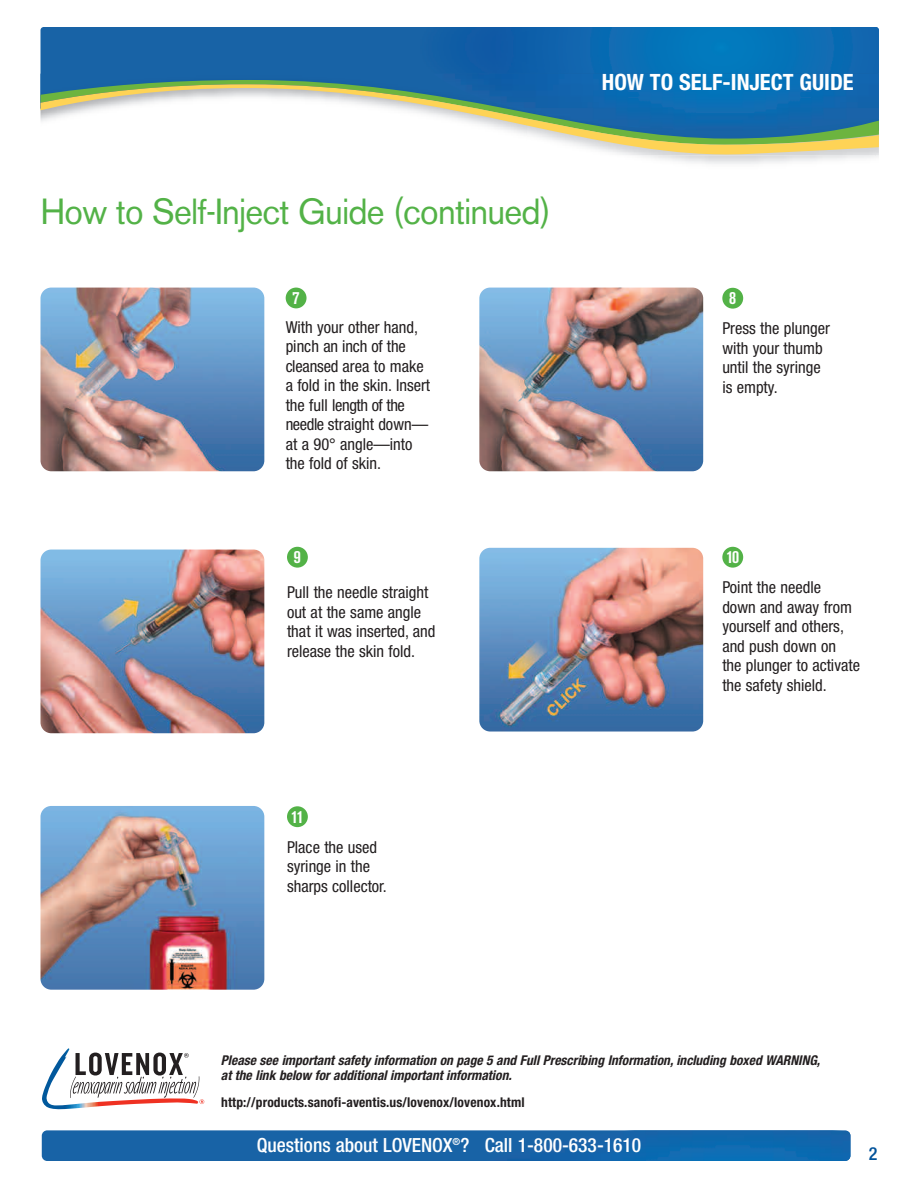
<style>
.page{position:relative;width:918px;height:1188px;background:#fff}
.page>*{position:absolute;margin:0;border:0;box-sizing:border-box;transform-origin:0 0}
.t1{font:36px "Akzidenz Grotesk BE";letter-spacing:-.025em;color:#53b247;scale:.95 1}
.t2{font:700 condensed 22.5px "Helvetica Neue";color:#fff}
.t3{font:500 condensed 19.5px "Helvetica Neue";color:#fff}
.t4{font:500 condensed 18px "Helvetica Neue";color:#01529a}
.t5{font:700 condensed 17.85px "Akzidenz Grotesk BE";color:#fff}
.t6{font:condensed 16.5px/19.5px "Helvetica Neue";color:#231f20}
.t7{font:italic 700 condensed 13.5px/15px "Helvetica Neue";color:#231f20}
.t8{font:700 condensed 13.5px "Helvetica Neue";letter-spacing:.01em;color:#231f20}
</style>
<div class="page">
<div style="left:40px;top:27px;width:377px;height:47px;background:#1863a6"></div>
<img style="left:417px;top:27px;width:462px;height:47px">
<div style="left:40px;top:74px;width:393px;height:6px;background:#1863a6"></div>
<img style="left:433px;top:74px;width:446px;height:6px">
<svg style="left:40px;top:80px;width:839px;height:4px;background:#1e739b"></svg>
<svg style="left:40px;top:84px;width:839px;height:77px"></svg>
<div style="left:42px;top:1130px;width:443px;height:31px;background:#1863a6"></div>
<img style="left:485px;top:1130px;width:365px;height:31px">
<svg style="left:42px;top:1048px;width:162px;height:61px"></svg>
<img style="left:479px;top:548px;width:224px;height:184px;border-radius:11px">
<img style="left:40px;top:806px;width:224px;height:184px;border-radius:11px">
<img style="left:40px;top:288px;width:224px;height:183px;border-radius:11px">
<img style="left:40px;top:550px;width:224px;height:183px;border-radius:11px">
<img style="left:479px;top:288px;width:224px;height:183px;border-radius:11px">
<div style="left:286px;top:288px;width:21px;height:20px;background:#53b247;border-radius:50%"></div>
<div style="left:722px;top:288px;width:21px;height:21px;background:#53b247;border-radius:50%"></div>
<div style="left:287px;top:547px;width:21px;height:21px;background:#53b247;border-radius:50%"></div>
<div style="left:722px;top:547px;width:21px;height:21px;background:#53b247;border-radius:50%"></div>
<div style="left:287px;top:806px;width:21px;height:21px;background:#53b247;border-radius:50%"></div>
<h1 class="t1" style="left:40px;top:198px;width:539px">How to Self-Inject Guide (continued)</h1>
<h2 class="t2" style="left:602px;top:74px;width:253px">HOW TO SELF-INJECT GUIDE</h2>
<p class="t5" style="left:293px;top:291px;width:9px">7</p>
<p class="t5" style="left:729px;top:291px;width:9px">8</p>
<p class="t6" style="left:286px;top:319px;width:146px">With your other hand, pinch an inch of the cleansed area to make a fold in the skin. Insert the full length of the needle straight down— at a 90° angle—into the fold of skin.</p>
<p class="t6" style="left:722px;top:320px;width:109px">Press the plunger with your thumb until the syringe is empty.</p>
<p class="t5" style="left:294px;top:550px;width:9px">9</p>
<p class="t5" style="left:726px;top:550px;width:14px">10</p>
<p class="t6" style="left:287px;top:584px;width:150px">Pull the needle straight out at the same angle that it was inserted, and release the skin fold.</p>
<p class="t5" style="left:291px;top:810px;width:14px">11</p>
<p class="t6" style="left:287px;top:839px;width:101px">Place the used syringe in the sharps collector.</p>
<p class="t6" style="left:722px;top:579px;width:139px">Point the needle<br>down and away from yourself and others, and push down on<br>the plunger to activate the safety shield.</p>
<p class="t7" style="left:221px;top:1054px;width:601px">Please see important safety information on page 5 and Full Prescribing Information, including boxed WARNING, at the link below for additional important information.</p>
<p class="t8" style="left:221px;top:1097px;width:305px">http://products.sanofi-aventis.us/lovenox/lovenox.html</p>
<p class="t3" style="left:257px;top:1138px;width:386px">Questions about LOVENOX<sup>®</sup>? Call 1-800-633-1610</p>
<p class="t4" style="left:869px;top:1148px;width:10px">2</p>
</div>
